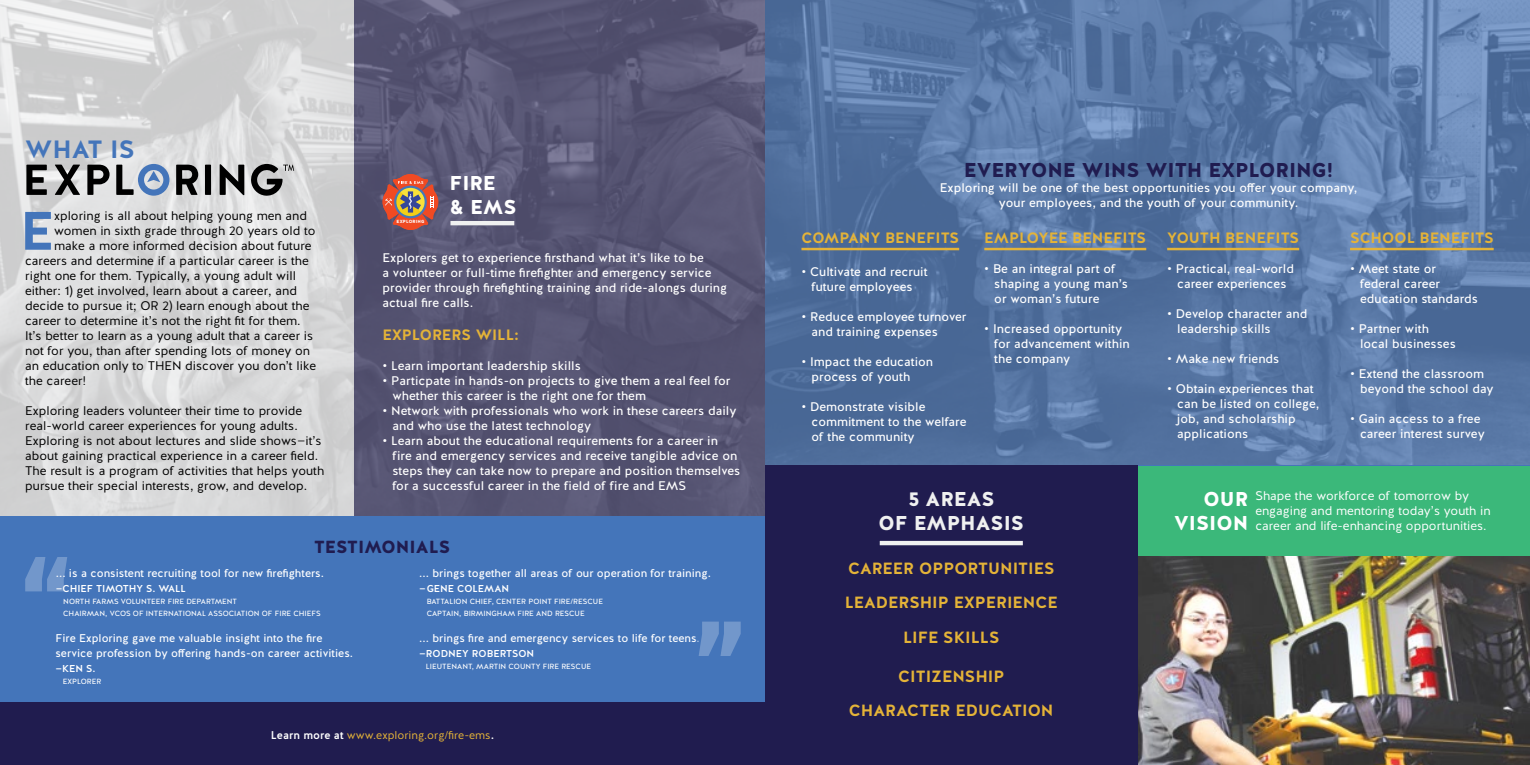
<style>
.page{position:relative;width:1530px;height:765px;background:#fff}
.page>*{position:absolute;margin:0;border:0;box-sizing:border-box;transform-origin:0 0}
.t1{font:700 54px "Halis GR";color:#4475ba}
.t2{font:700 25px "Halis GR";color:#4475ba}
.t3{font:900 20px "Halis R";color:#201c50}
.t4{font:900 20px/24px "Halis R";color:#fff}
.t5{font:900 20px/24px "Halis R";color:#eff0f0;text-align:center}
.t6{font:900 17.5px "Halis R";color:#201c50}
.t7{font:700 16.25px/34.5px "Halis GR";color:#e4b338;text-align:center}
.t8{font:700 15px "Halis GR";color:#e4b338}
.t9{font:12.5px/15px "Halis GR";color:#fff}
.t10{font:12.5px/15px "Halis GR";color:#000}
.t11{font:12.5px/15px "Halis GR";color:#fff}
.t12{font:11.25px/14.9px "Halis GR";color:#fff}
.t13{font:11.25px "Halis GR";color:#e4b338}
.t14{font:500 10px "Halis GR";color:#fff}
.t15{font:7.5px/12.1px "Halis GR";color:#fff}
.t16{font:900 4.5px "Halis R";letter-spacing:.04em;color:#fff}
.s1{font-weight:500;color:#fff}
</style>
<div class="page">
<img style="left:1138px;top:556px;width:392px;height:209px">
<div style="left:1134px;top:465px;width:396px;height:91px;background:#3bb87a"></div>
<img style="left:766px;top:0;width:764px;height:464px">
<img style="left:0;top:0;width:765px;height:516px">
<div style="left:0;top:516px;width:765px;height:191px;background:#4475ba"></div>
<div style="left:0;top:702px;width:765px;height:63px;background:#201c4f"></div>
<svg style="left:26px;top:165px;width:21px;height:30px"></svg>
<svg style="left:55px;top:165px;width:25px;height:30px"></svg>
<svg style="left:87px;top:165px;width:23px;height:30px"></svg>
<svg style="left:176px;top:165px;width:22px;height:30px"></svg>
<div style="left:205px;top:165px;width:6px;height:30px;background:#000"></div>
<svg style="left:220px;top:164px;width:24px;height:31px"></svg>
<svg style="left:116px;top:164px;width:53px;height:32px;background:#8d9db4"></svg>
<svg style="left:250px;top:164px;width:44px;height:33px"></svg>
<svg style="left:383px;top:174px;width:55px;height:56px;background:#ad6653"></svg>
<svg style="left:25px;top:557px;width:42px;height:34px"></svg>
<svg style="left:699px;top:622px;width:42px;height:34px"></svg>
<div style="left:765px;top:465px;width:373px;height:300px;background:#201c4f"></div>
<hr style="left:880px;top:541px;width:143px;height:4px;background:#eff0f0">
<hr style="left:450px;top:221px;width:64px;height:4px;background:#eff0f0">
<hr style="left:801px;top:248px;width:158px;height:2px;background:#e4b338">
<hr style="left:984px;top:248px;width:162px;height:2px;background:#e4b338">
<hr style="left:1167px;top:248px;width:132px;height:2px;background:#e4b338">
<hr style="left:1350px;top:248px;width:144px;height:2px;background:#e4b338">
<h2 class="t2" style="left:25px;top:133px;width:111px">WHAT IS</h2>
<h1 class="t1" style="left:20px;top:196px;width:36px">E</h1>
<p class="t10" style="left:54px;top:208px;width:254px">xploring is all about helping young men and</p>
<p class="t10" style="left:54px;top:223px;width:263px">women in sixth grade through 20 years old to</p>
<p class="t10" style="left:54px;top:238px;width:259px">make a more informed decision about future</p>
<p class="t10" style="left:25px;top:253px;width:285px">careers and determine if a particular career is the</p>
<p class="t10" style="left:25px;top:268px;width:272px">right one for them. Typically, a young adult will</p>
<p class="t10" style="left:25px;top:283px;width:273px">either: 1) get involved, learn about a career, and</p>
<p class="t10" style="left:25px;top:298px;width:286px">decide to pursue it; OR 2) learn enough about the</p>
<p class="t10" style="left:25px;top:313px;width:277px">career to determine it’s not the right fit for them.</p>
<p class="t10" style="left:25px;top:328px;width:290px">It’s better to learn as a young adult that a career is</p>
<p class="t10" style="left:25px;top:343px;width:286px">not for you, than after spending lots of money on</p>
<p class="t10" style="left:25px;top:358px;width:292px">an education only to THEN discover you don’t like</p>
<p class="t10" style="left:25px;top:373px;width:63px">the career!</p>
<p class="t10" style="left:25px;top:403px;width:301px">Exploring leaders volunteer their time to provide real-world career experiences for young adults.<br>Exploring is not about lectures and slide shows—it’s about gaining practical experience in a career field.<br>The result is a program of activities that helps youth pursue their special interests, grow, and develop.</p>
<h3 class="t4" style="left:450px;top:172px;width:68px">FIRE<br>&amp; EMS</h3>
<p class="t9" style="left:382px;top:251px;width:346px">Explorers get to experience firsthand what it’s like to be<br>a volunteer or full-time firefighter and emergency service provider through firefighting training and ride-alongs during actual fire calls.</p>
<p class="t8" style="left:382px;top:325px;width:138px">EXPLORERS WILL:</p>
<p class="t9" style="left:382px;top:359px;width:200px">• Learn important leadership skills</p>
<p class="t9" style="left:392px;top:374px;width:340px;text-indent:-10px">• Particpate in hands-on projects to give them a real feel for whether this career is the right one for them</p>
<p class="t9" style="left:392px;top:404px;width:346px;text-indent:-10px">• Network with professionals who work in these careers daily and who use the latest technology</p>
<p class="t9" style="left:392px;top:434px;width:349px;text-indent:-10px">• Learn about the educational requirements for a career in<br>fire and emergency services and receive tangible advice on steps they can take now to prepare and position themselves for a successful career in the field of fire and EMS</p>
<p class="t16" style="left:396px;top:219px;width:30px">EXPLORING</p>
<h3 class="t6" style="left:314px;top:535px;width:138px">TESTIMONIALS</h3>
<p class="t12" style="left:56px;top:566px;width:270px">... is a consistent recruiting tool for new firefighters.</p>
<p class="t14" style="left:56px;top:582px;width:132px">—CHIEF TIMOTHY S. WALL</p>
<p class="t15" style="left:63px;top:596px;width:259px">NORTH FARMS VOLUNTEER FIRE DEPARTMENT<br>CHAIRMAN, VCOS OF INTERNATIONAL ASSOCIATION OF FIRE CHIEFS</p>
<p class="t12" style="left:55px;top:631px;width:299px">Fire Exploring gave me valuable insight into the fire service profession by offering hands-on career activities.</p>
<p class="t14" style="left:55px;top:662px;width:42px">—KEN S.</p>
<p class="t15" style="left:63px;top:675px;width:40px">EXPLORER</p>
<p class="t12" style="left:419px;top:566px;width:293px">... brings together all areas of our operation for training.</p>
<p class="t14" style="left:419px;top:582px;width:91px">—GENE COLEMAN</p>
<p class="t15" style="left:427px;top:596px;width:178px">BATTALION CHIEF, CENTER POINT FIRE/RESCUE<br>CAPTAIN, BIRMINGHAM FIRE AND RESCUE</p>
<p class="t12" style="left:419px;top:631px;width:282px">... brings fire and emergency services to life for teens.</p>
<p class="t14" style="left:419px;top:647px;width:116px">—RODNEY ROBERTSON</p>
<p class="t15" style="left:426px;top:661px;width:167px">LIEUTENANT, MARTIN COUNTY FIRE RESCUE</p>
<p class="t13" style="left:271px;top:728px;width:225px"><span class="s1">Learn more at</span> www.exploring.org/fire-ems<span class="s1">.</span></p>
<h3 class="t3" style="left:964px;top:157px;width:371px">EVERYONE WINS WITH EXPLORING!</h3>
<p class="t9" style="left:940px;top:180px;width:419px;text-align:center">Exploring will be one of the best opportunities you offer your company, your employees, and the youth of your community.</p>
<p class="t8" style="left:801px;top:228px;width:159px">COMPANY BENEFITS</p>
<p class="t9" style="left:801px;top:264px;width:128px;text-align:center">• Cultivate and recruit future employees</p>
<p class="t9" style="left:811px;top:309px;width:157px;text-indent:-10px">• Reduce employee turnover and training expenses</p>
<p class="t9" style="left:811px;top:354px;width:123px;text-indent:-10px">• Impact the education process of youth</p>
<p class="t9" style="left:811px;top:399px;width:157px;text-indent:-10px">• Demonstrate visible commitment to the welfare of the community</p>
<p class="t8" style="left:984px;top:228px;width:163px">EMPLOYEE BENEFITS</p>
<p class="t9" style="left:994px;top:261px;width:135px;text-indent:-10px">• Be an integral part of shaping a young man’s or woman’s future</p>
<p class="t9" style="left:994px;top:321px;width:137px;text-indent:-10px">• Increased opportunity for advancement within the company</p>
<h3 class="t5" style="left:879px;top:488px;width:147px">5 AREAS<br>OF EMPHASIS</h3>
<h3 class="t7" style="left:845px;top:551px;width:215px">CAREER OPPORTUNITIES<br>LEADERSHIP EXPERIENCE<br>LIFE SKILLS</h3>
<h3 class="t7" style="left:849px;top:659px;width:206px">CITIZENSHIP<br>CHARACTER EDUCATION</h3>
<p class="t8" style="left:1167px;top:228px;width:134px">YOUTH BENEFITS</p>
<p class="t9" style="left:1167px;top:261px;width:128px;text-align:center">• Practical, real-world career experiences</p>
<p class="t9" style="left:1177px;top:306px;width:132px;text-indent:-10px">• Develop character and leadership skills</p>
<p class="t9" style="left:1167px;top:351px;width:114px">• Make new friends</p>
<p class="t9" style="left:1177px;top:381px;width:144px;text-indent:-10px">• Obtain experiences that can be listed on college, job, and scholarship applications</p>
<p class="t8" style="left:1350px;top:228px;width:145px">SCHOOL BENEFITS</p>
<p class="t9" style="left:1360px;top:261px;width:120px;text-indent:-10px">• Meet state or federal career education standards</p>
<p class="t9" style="left:1360px;top:321px;width:97px;text-indent:-10px">• Partner with local businesses</p>
<p class="t9" style="left:1360px;top:366px;width:135px;text-indent:-10px">• Extend the classroom beyond the school day</p>
<p class="t9" style="left:1360px;top:411px;width:126px;text-indent:-10px">• Gain access to a free career interest survey</p>
<h3 class="t4" style="left:1174px;top:488px;width:76px;text-align:right">OUR<br>VISION</h3>
<p class="t11" style="left:1255px;top:489px;width:237px">Shape the workforce of tomorrow by engaging and mentoring today’s youth in career and life-enhancing opportunities.</p>
</div>
